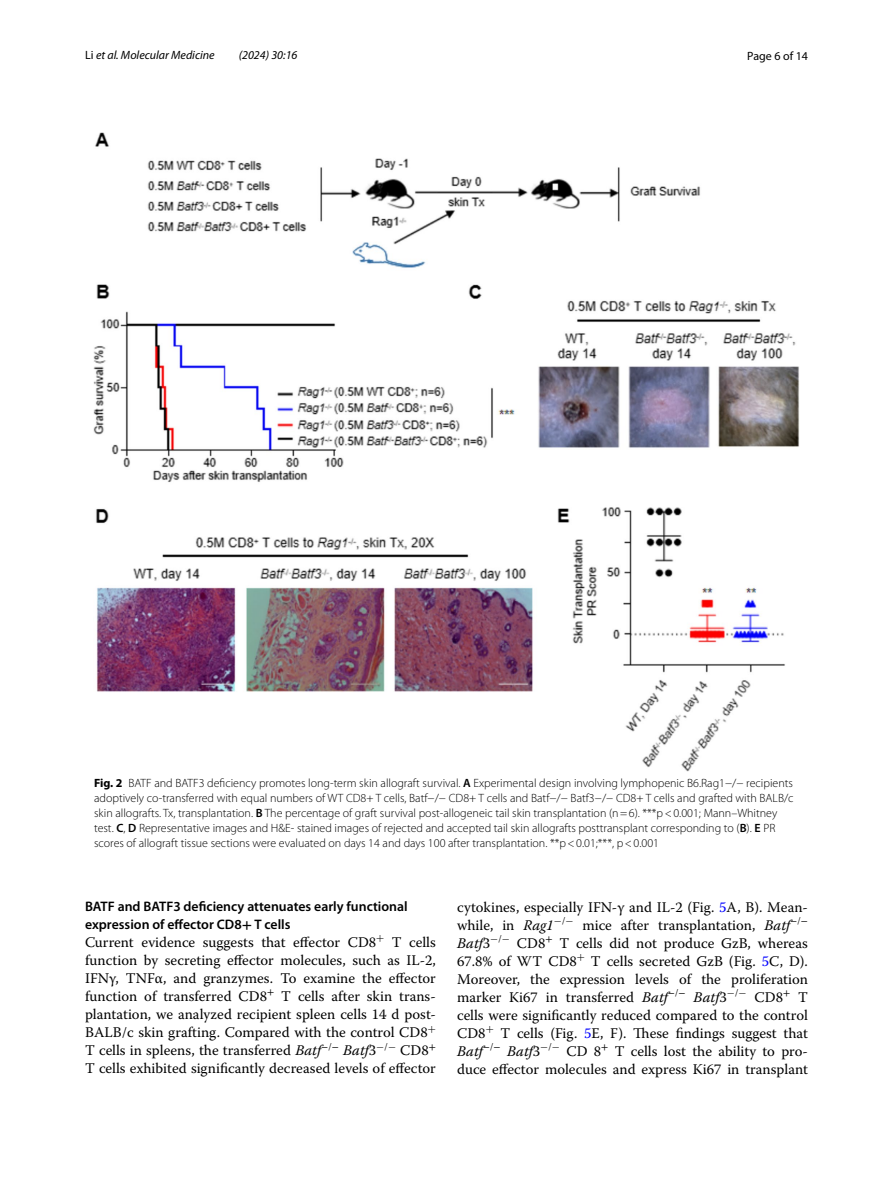
<style>
.page{position:relative;width:893px;height:1187px;background:#fff}
.page>*{position:absolute;margin:0;border:0;box-sizing:border-box;transform-origin:0 0}
.t1{font:14.7px/18px "Warnock Pro";color:#000;text-align:justify}
.t2{font:600 13.8px/18px "Myriad Pro";color:#000}
.t3{font:300 12px/15px "Myriad Pro";color:#000}
.t4{font:italic 12px "Myriad Pro";color:#000}
.t5{font:12px "Myriad Pro";color:#000}
.s1{font-style:normal}
.s2{font-weight:700}
.s3{font-weight:600}
.s4{font-family:"STIX";font-weight:700}
.s5{font-style:italic}
.s6{color:#00f}
</style>
<div class="page">
<img style="left:94px;top:133px;width:705px;height:639px">
<p class="t4" style="left:85px;top:48px;width:131px"><span class="s1">Li</span> et al. Molecular Medicine</p>
<p class="t4" style="left:239px;top:48px;width:60px">(2024) 30:16</p>
<p class="t5" style="left:747px;top:48px;width:62px">Page 6 of 14</p>
<p class="t3" style="left:94px;top:775px;width:701px"><span class="s2">Fig. 2</span> BATF and BATF3 deficiency promotes long-term skin allograft survival. <span class="s3">A</span> Experimental design involving lymphopenic B6.Rag1−/− recipients adoptively co-transferred with equal numbers of WT CD8+ T cells, Batf−/− CD8+ T cells and Batf−/− Batf3−/− CD8+ T cells and grafted with BALB/c skin allografts. Tx, transplantation. <span class="s3">B</span> The percentage of graft survival post-allogeneic tail skin transplantation (n=6). ***p&lt;0.001; Mann–Whitney test. <span class="s3">C</span>, <span class="s3">D</span> Representative images and H&amp;E- stained images of rejected and accepted tail skin allografts posttransplant corresponding to (<span class="s3">B</span>). <span class="s3">E</span> PR scores of allograft tissue sections were evaluated on days 14 and days 100 after transplantation. **p&lt;0.01;***, p&lt;0.001</p>
<p class="t2" style="left:85px;top:897px;width:324px">BATF and BATF3 deficiency attenuates early functional expression of effector CD8<span class="s4">+</span> T cells</p>
<p class="t1" style="left:85px;top:933px;width:352px">Current evidence suggests that effector CD8<sup>+</sup> T cells function by secreting effector molecules, such as IL-2, IFNγ, TNFα, and granzymes. To examine the effector function of transferred CD8<sup>+</sup> T cells after skin trans&shy;plantation, we analyzed recipient spleen cells 14 d post-BALB/c skin grafting. Compared with the control CD8<sup>+ </sup>T cells in spleens, the transferred <span class="s5">Batf</span><sup>−</sup><sup>/</sup><sup>−</sup> <span class="s5">Batf</span>3<sup>−</sup><sup>/</sup><sup>−</sup> CD8<sup>+ </sup>T cells exhibited significantly decreased levels of effector</p>
<p class="t1" style="left:457px;top:897px;width:352px">cytokines, especially IFN-γ and IL-2 (Fig. <span class="s6">5</span>A, B). Mean&shy;while, in <span class="s5">Rag1</span><sup>−</sup><sup>/</sup><sup>−</sup> mice after transplantation, <span class="s5">Batf</span><sup>−</sup><sup>/</sup><sup>− </sup><span class="s5">Batf</span>3<sup>−</sup><sup>/</sup><sup>−</sup> CD8<sup>+</sup> T cells did not produce GzB, whereas 67.8% of WT CD8<sup>+</sup> T cells secreted GzB (Fig. <span class="s6">5</span>C, D).<br>Moreover, the expression levels of the proliferation marker Ki67 in transferred <span class="s5">Batf</span><sup>−</sup><sup>/</sup><sup>−</sup> <span class="s5">Batf</span>3<sup>−</sup><sup>/</sup><sup>−</sup> CD8<sup>+</sup> T cells were significantly reduced compared to the control CD8<sup>+</sup> T cells (Fig. <span class="s6">5</span>E, F). These findings suggest that <span class="s5">Batf</span><sup>−</sup><sup>/</sup><sup>−</sup> <span class="s5">Batf</span>3<sup>−</sup><sup>/</sup><sup>−</sup> CD 8<sup>+</sup> T cells lost the ability to pro&shy;duce effector molecules and express Ki67 in transplant</p>
</div>
